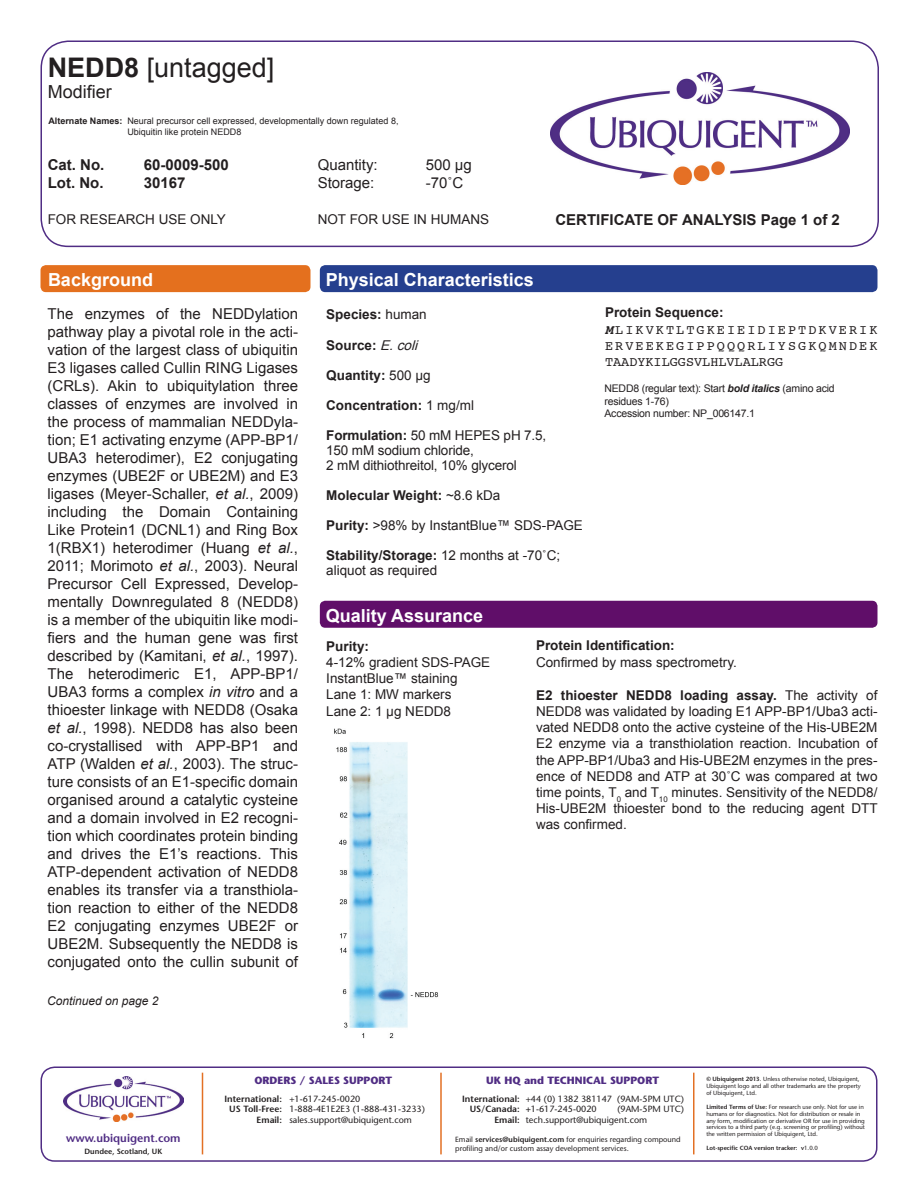
<style>
.page{position:relative;width:918px;height:1188px;background:#fff}
.page>*{position:absolute;margin:0;border:0;box-sizing:border-box;transform-origin:0 0}
.t1{font:27px "Arial";color:#231f20}
.t2{font:700 18px "Arial";color:#fff}
.t3{font:18px "Arial";color:#231f20}
.t4{font:15px/18px "Arial";color:#231f20;text-align:justify}
.t5{font:700 15px "Arial";color:#231f20}
.t6{font:13.5px/16.2px "Arial";color:#231f20}
.t7{font:700 13.5px "Arial";color:#231f20}
.t8{font:13.5px/16.2px "Courier";color:#231f20;text-align:justify}
.t9{font:italic 12px "Arial";color:#231f20}
.t10{font:600 11.4px "Stone Sans";color:#502d84}
.t11{font:10.5px/12.6px "Arial";letter-spacing:-.02em;color:#231f20}
.t12{font:700 10.5px "Stone Sans";color:#502d84}
.t13{font:9px/10.8px "Stone Sans";color:#231f20}
.t14{font:9px/10.8px "Arial";color:#231f20}
.t15{font:7.5px/9px "Stone Sans";color:#231f20}
.t16{font:600 7.5px "Stone Sans";color:#231f20}
.t17{font:6px/6.9px "Stone Sans";color:#231f20}
.t18{font:600 6px "Stone Sans";color:#231f20}
.s1{font-weight:700}
.s2{font-style:italic}
.s3{font-weight:400}
.s4{font-weight:400;font-style:italic}
.s5{font-weight:700;font-style:italic}
.s6{font-weight:600}
</style>
<div class="page">
<div style="left:40px;top:40px;width:839px;height:207px;border:2px solid #502d84;border-radius:27px"></div>
<img style="left:550px;top:73px;width:299px;height:112px">
<div style="left:40px;top:1066px;width:838px;height:96px;border:2px solid #502d84;border-radius:14px"></div>
<hr style="left:202px;top:1073px;width:1px;height:81px;background:#e37024">
<hr style="left:440px;top:1073px;width:2px;height:81px;background:#e37024">
<hr style="left:693px;top:1073px;width:1px;height:81px;background:#e37024">
<img style="left:64px;top:1077px;width:120px;height:44px">
<img style="left:334px;top:728px;width:104px;height:311px">
<div style="left:41px;top:265px;width:269px;height:27px;background:#e4701e;border-radius:5px"></div>
<div style="left:320px;top:265px;width:557px;height:27px;background:#253f8e;border-radius:5px"></div>
<div style="left:320px;top:601px;width:557px;height:27px;background:#600e69;border-radius:5px"></div>
<h1 class="t1" style="left:48px;top:49px;width:228px"><span class="s1">NEDD8</span> [untagged]</h1>
<p class="t3" style="left:48px;top:80px;width:66px">Modifier</p>
<p class="t14" style="left:127px;top:116px;width:273px;text-indent:-79px"><span class="s1">Alternate Names:</span> Neural precursor cell expressed, developmentally down regulated 8,<br>Ubiquitin like protein NEDD8</p>
<p class="t5" style="left:48px;top:155px;width:58px">Cat. No.</p>
<p class="t5" style="left:144px;top:155px;width:87px">60-0009-500</p>
<p class="t4" style="left:318px;top:156px;width:62px">Quantity:</p>
<p class="t4" style="left:426px;top:156px;width:48px">500 µg</p>
<p class="t5" style="left:48px;top:173px;width:57px">Lot. No.</p>
<p class="t5" style="left:144px;top:173px;width:43px">30167</p>
<p class="t4" style="left:318px;top:174px;width:58px">Storage:</p>
<p class="t4" style="left:426px;top:174px;width:39px">-70˚C</p>
<p class="t6" style="left:48px;top:212px;width:180px">FOR RESEARCH USE ONLY</p>
<p class="t6" style="left:318px;top:212px;width:173px">NOT FOR USE IN HUMANS</p>
<p class="t2" style="left:48px;top:268px;width:107px">Background</p>
<p class="t2" style="left:326px;top:268px;width:210px">Physical Characteristics</p>
<p class="t5" style="left:555px;top:209px;width:286px">CERTIFICATE OF ANALYSIS Page 1 of 2</p>
<p class="t4" style="left:48px;top:305px;width:252px">The enzymes of the NEDDylation pathway play a pivotal role in the acti&shy;vation of the largest class of ubiquitin E3 ligases called Cullin RING Ligases (CRLs). Akin to ubiquitylation three classes of enzymes are involved in the process of mammalian NEDDyla&shy;tion; E1 activating enzyme (APP-BP1/ UBA3 heterodimer), E2 conjugating enzymes (UBE2F or UBE2M) and E3 ligases (Meyer-Schaller, <span class="s2">et al.</span>, 2009) including the Domain Containing Like Protein1 (DCNL1) and Ring Box 1(RBX1) heterodimer (Huang <span class="s2">et al.</span>, 2011; Morimoto <span class="s2">et al.</span>, 2003). Neural Precursor Cell Expressed, Develop&shy;mentally Downregulated 8 (NEDD8) is a member of the ubiquitin like modi&shy;fiers and the human gene was first described by (Kamitani, <span class="s2">et al.</span>, 1997).<br>The heterodimeric E1, APP-BP1/ UBA3 forms a complex <span class="s2">in vitro</span> and a thioester linkage with NEDD8 (Osaka <span class="s2">et al.</span>, 1998). NEDD8 has also been co-crystallised with APP-BP1 and ATP (Walden <span class="s2">et al.</span>, 2003). The struc&shy;ture consists of an E1-specific domain organised around a catalytic cysteine and a domain involved in E2 recogni&shy;tion which coordinates protein binding and drives the E1’s reactions. This ATP-dependent activation of NEDD8 enables its transfer via a transthiola&shy;tion reaction to either of the NEDD8<br>E2 conjugating enzymes UBE2F or UBE2M. Subsequently the NEDD8 is conjugated onto the cullin subunit of</p>
<p class="t9" style="left:47px;top:993px;width:113px">Continued on page 2</p>
<p class="t7" style="left:326px;top:305px;width:102px">Species: <span class="s3">human</span></p>
<p class="t7" style="left:326px;top:337px;width:97px">Source: <span class="s4">E.coli</span></p>
<p class="t7" style="left:326px;top:367px;width:106px">Quantity: <span class="s3">500 μg</span></p>
<p class="t7" style="left:326px;top:396px;width:149px">Concentration: <span class="s3">1 mg/ml</span></p>
<p class="t6" style="left:326px;top:428px;width:222px;line-height:15px"><span class="s1">Formulation:</span> 50 mM HEPES pH 7.5,<br>150 mM sodium chloride,<br>2 mM dithiothreitol, 10% glycerol</p>
<p class="t7" style="left:326px;top:486px;width:176px">Molecular Weight: <span class="s3">~8.6 kDa</span></p>
<p class="t6" style="left:326px;top:518px;width:258px"><span class="s1">Purity:</span> &gt;98% by InstantBlue™ SDS-PAGE</p>
<p class="t6" style="left:326px;top:548px;width:236px;line-height:15px"><span class="s1">Stability/Storage:</span> 12 months at -70˚C; aliquot as required</p>
<p class="t2" style="left:326px;top:604px;width:159px">Quality Assurance</p>
<p class="t7" style="left:605px;top:304px;width:120px">Protein Sequence:</p>
<p class="t8" style="left:605px;top:321px;width:274px"><span class="s5">M</span>LIKVKTLTGKEIEIDIEPTDKVERIK ERVEEKEGIPPQQQRLIYSGKQMNDEK TAADYKILGGSVLHLVLALRGG</p>
<p class="t11" style="left:604px;top:382px;width:232px">NEDD8 (regular text): Start <span class="s5">bold italics</span> (amino acid residues 1-76)<br>Accession number: NP_006147.1</p>
<p class="t7" style="left:326px;top:637px;width:44px">Purity:</p>
<p class="t6" style="left:326px;top:654px;width:166px">4-12% gradient SDS-PAGE<br>InstantBlue™ staining<br>Lane 1: MW markers<br>Lane 2: 1 µg NEDD8</p>
<p class="t7" style="left:536px;top:637px;width:140px">Protein Identification:</p>
<p class="t6" style="left:536px;top:654px;width:202px">Confirmed by mass spectrometry.</p>
<p class="t6" style="left:536px;top:687px;width:343px;text-align:justify"><span class="s1">E2 thioester NEDD8 loading assay.</span> The activity of NEDD8 was validated by loading E1 APP-BP1/Uba3 acti&shy;vated NEDD8 onto the active cysteine of the His-UBE2M E2 enzyme via a transthiolation reaction. Incubation of the APP-BP1/Uba3 and His-UBE2M enzymes in the pres&shy;ence of NEDD8 and ATP at 30˚C was compared at two time points, T<sub>0</sub> and T<sub>10</sub> minutes. Sensitivity of the NEDD8/ His-UBE2M thioester bond to the reducing agent DTT was confirmed.</p>
<p class="t10" style="left:66px;top:1131px;width:116px">www.ubiquigent.com</p>
<p class="t16" style="left:85px;top:1147px;width:79px">Dundee, Scotland, UK</p>
<p class="t12" style="left:254px;top:1074px;width:139px">ORDERS / SALES SUPPORT</p>
<p class="t13" style="left:224px;top:1093px;width:138px"><span class="s6">International:</span> +1-617-245-0020</p>
<p class="t13" style="left:229px;top:1104px;width:197px"><span class="s6">US Toll-Free:</span> 1-888-4E1E2E3 (1-888-431-3233)</p>
<p class="t13" style="left:257px;top:1115px;width:157px"><span class="s6">Email:</span> sales.support@ubiquigent.com</p>
<p class="t12" style="left:486px;top:1074px;width:174px">UK HQ and TECHNICAL SUPPORT</p>
<p class="t13" style="left:470px;top:1093px;width:216px;text-indent:-8px"><span class="s6">International:</span> +44 (0) 1382 381147 (9AM-5PM UTC)<br><span class="s6">US/Canada: +</span>1-617-245-0020</p>
<p class="t13" style="left:494px;top:1104px;width:191px;text-indent:123px">(9AM-5PM UTC)<br><span class="s6">Email:</span> tech.support@ubiquigent.com</p>
<p class="t15" style="left:455px;top:1134px;width:227px">Email <span class="s6">services@ubiquigent.com</span> for enquiries regarding compound profiling and/or custom assay development services.</p>
<p class="t17" style="left:706px;top:1076px;width:156px"><span class="s6">© Ubiquigent 2013</span>. Unless otherwise noted, Ubiquigent,<br>Ubiquigent logo and all other trademarks are the property of Ubiquigent, Ltd.</p>
<p class="t17" style="left:706px;top:1103px;width:160px"><span class="s6">Limited Terms of Use:</span> For research use only. Not for use in humans or for diagnostics. Not for distribution or resale in any form, modification or derivative OR for use in providing services to a third party (e.g. screening or profiling) without the written permission of Ubiquigent, Ltd.</p>
<p class="t18" style="left:706px;top:1144px;width:113px">Lot-specific COA version tracker: v<span class="s3">1.0.0</span></p>
</div>
